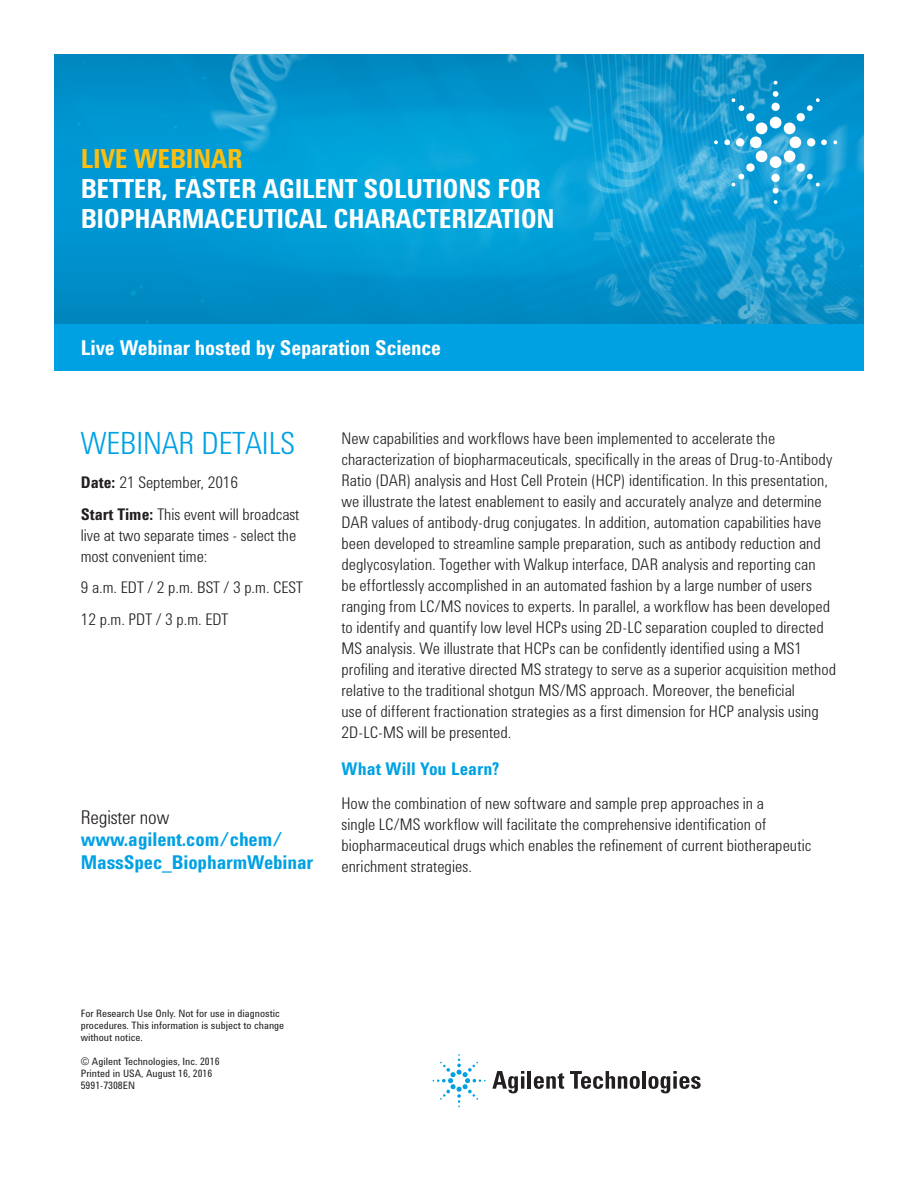
<style>
.page{position:relative;width:918px;height:1188px;background:#fff}
.page>*{position:absolute;margin:0;border:0;box-sizing:border-box;transform-origin:0 0}
.FLYER_SIDEBAR_headli{font:300 31.5px "Agilent Condensed CFF";color:#00a1e3}
.FLYER_HEADLINE_white{font:700 27px/30px "Agilent Condensed CFF";letter-spacing:-.01em;color:#fff}
.FLYER_HEADLINE_orang{font:700 27px "Agilent Condensed CFF";letter-spacing:-.01em;color:#fdbe12}
.FLYER_PRIMARY_subhea{font:700 21px "Agilent Condensed CFF";letter-spacing:-.01em;color:#fff}
.FLYER_URL_bold_blue{font:700 19.5px/22.5px "Agilent Condensed CFF";letter-spacing:-.005em;color:#00a1e3}
.FLYER_CTA_black_LEFT{font:300 19.5px "Agilent Condensed CFF";letter-spacing:-.005em;color:#231f20}
.FLYER_PRIMARY_subhea-2{font:700 18px "Agilent Condensed CFF";color:#00a1e3}
.FLYER_PRIMARY_text_b{font:300 16.5px/21px "Agilent Condensed CFF";letter-spacing:.005em;color:#231f20}
.FLYER_SIDEBAR_text_b{font:300 16.5px/21px "Agilent Condensed CFF";color:#231f20}
.FLYER_COPYRIGHT_blac{font:10.5px/12px "Agilent Condensed CFF";color:#231f20}
.s1{font-weight:700}
</style>
<div class="page">
<img style="left:54px;top:54px;width:217px;height:270px">
<img style="left:271px;top:54px;width:593px;height:270px">
<div style="left:54px;top:324px;width:810px;height:47px;background:#00a1e3"></div>
<svg style="left:492px;top:1071px;width:32px;height:22px"></svg>
<hr style="left:528px;top:1071px;width:3px;height:18px;background:#231f20">
<svg style="left:534px;top:1073px;width:30px;height:16px"></svg>
<svg style="left:570px;top:1071px;width:70px;height:18px"></svg>
<hr style="left:642px;top:1071px;width:4px;height:18px;background:#231f20">
<svg style="left:648px;top:1071px;width:53px;height:22px"></svg>
<svg style="left:433px;top:1054px;width:53px;height:53px"></svg>
<svg style="left:774px;top:81px;width:4px;height:4px"></svg>
<svg style="left:833px;top:140px;width:4px;height:4px"></svg>
<svg style="left:774px;top:200px;width:4px;height:4px"></svg>
<svg style="left:714px;top:140px;width:4px;height:4px"></svg>
<svg style="left:724px;top:91px;width:103px;height:103px;background:#39abda"></svg>
<p class="FLYER_HEADLINE_orang" style="left:81px;top:139px;width:163px">LIVE WEBINAR</p>
<p class="FLYER_HEADLINE_white" style="left:81px;top:173px;width:475px">BETTER, FASTER AGILENT SOLUTIONS FOR<br>BIOPHARMACEUTICAL CHARACTERIZATION</p>
<p class="FLYER_PRIMARY_subhea" style="left:81px;top:332px;width:362px">Live Webinar hosted by Separation Science</p>
<p class="FLYER_SIDEBAR_headli" style="left:81px;top:419px;width:216px">WEBINAR DETAILS</p>
<p class="FLYER_SIDEBAR_text_b" style="left:81px;top:470px;width:159px"><span class="s1">Date:</span> 21 September, 2016</p>
<p class="FLYER_SIDEBAR_text_b" style="left:81px;top:502px;width:220px"><span class="s1">Start Time:</span> This event will broadcast live at two separate times - select the most convenient time:</p>
<p class="FLYER_SIDEBAR_text_b" style="left:81px;top:576px;width:224px">9 a.m. EDT / 2 p.m. BST / 3 p.m. CEST</p>
<p class="FLYER_SIDEBAR_text_b" style="left:81px;top:608px;width:149px">12 p.m. PDT / 3 p.m. EDT</p>
<p class="FLYER_CTA_black_LEFT" style="left:81px;top:802px;width:90px">Register now</p>
<p class="FLYER_URL_bold_blue" style="left:81px;top:827px;width:234px">www.agilent.com/chem/<br>MassSpec_BiopharmWebinar</p>
<p class="FLYER_PRIMARY_text_b" style="left:341px;top:426px;width:496px">New capabilities and workflows have been implemented to accelerate the characterization of biopharmaceuticals, specifically in the areas of Drug-to-Antibody Ratio (DAR) analysis and Host Cell Protein (HCP) identification. In this presentation, we illustrate the latest enablement to easily and accurately analyze and determine DAR values of antibody-drug conjugates. In addition, automation capabilities have been developed to streamline sample preparation, such as antibody reduction and deglycosylation. Together with Walkup interface, DAR analysis and reporting can<br>be effortlessly accomplished in an automated fashion by a large number of users ranging from LC/MS novices to experts. In parallel, a workflow has been developed to identify and quantify low level HCPs using 2D-LC separation coupled to directed MS analysis. We illustrate that HCPs can be confidently identified using a MS1 profiling and iterative directed MS strategy to serve as a superior acquisition method relative to the traditional shotgun MS/MS approach. Moreover, the beneficial<br>use of different fractionation strategies as a first dimension for HCP analysis using 2D-LC-MS will be presented.</p>
<p class="FLYER_PRIMARY_subhea-2" style="left:341px;top:755px;width:160px">What Will You Learn?</p>
<p class="FLYER_PRIMARY_text_b" style="left:341px;top:791px;width:471px">How the combination of new software and sample prep approaches in a<br>single LC/MS workflow will facilitate the comprehensive identification of biopharmaceutical drugs which enables the refinement of current biotherapeutic enrichment strategies.</p>
<p class="FLYER_COPYRIGHT_blac" style="left:81px;top:1007px;width:205px">For Research Use Only. Not for use in diagnostic procedures. This information is subject to change without notice.</p>
<p class="FLYER_COPYRIGHT_blac" style="left:81px;top:1055px;width:140px">© Agilent Technologies, Inc. 2016</p>
<p class="FLYER_COPYRIGHT_blac" style="left:81px;top:1067px;width:133px">Printed in USA, August 16, 2016</p>
<p class="FLYER_COPYRIGHT_blac" style="left:81px;top:1079px;width:56px">5991-7308EN</p>
</div>
